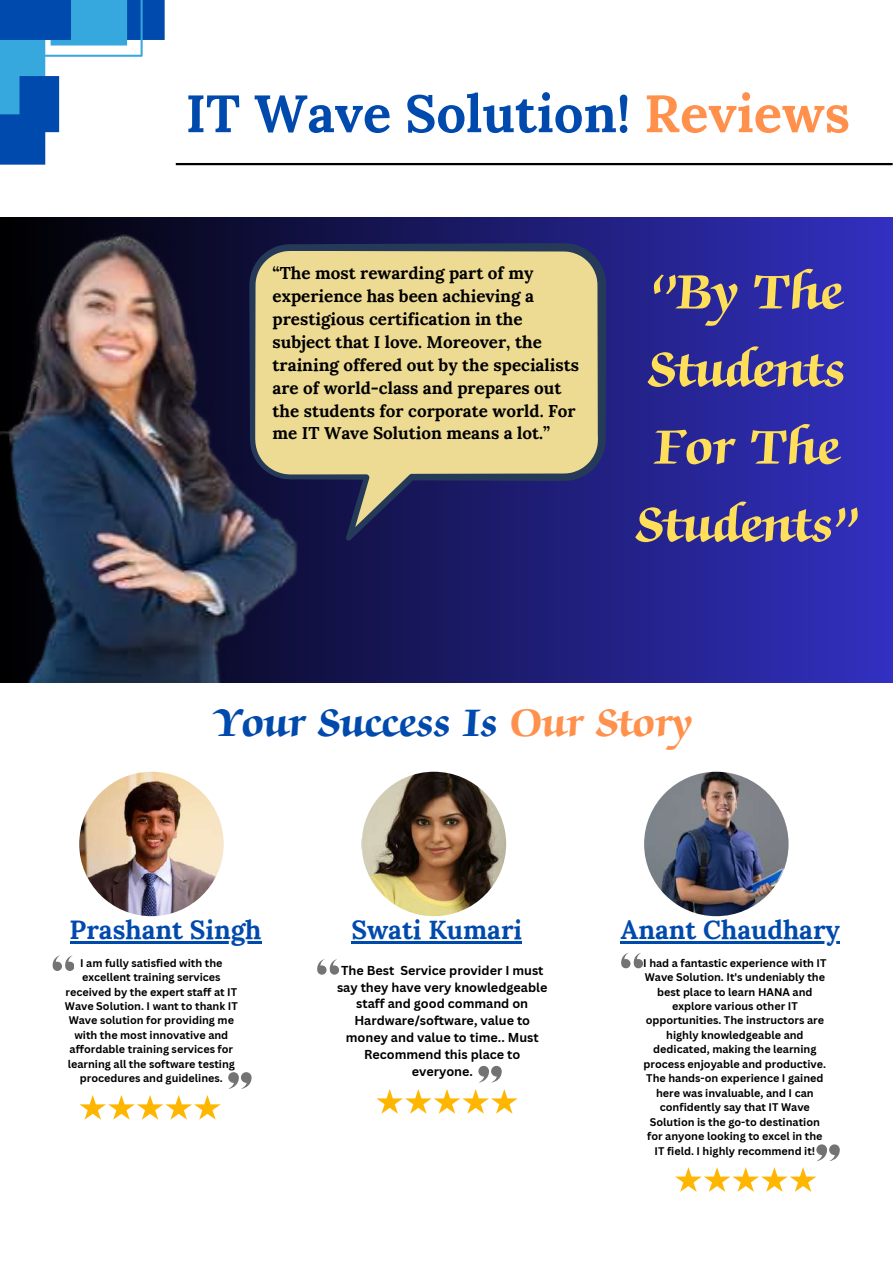
<style>
.page{position:relative;width:893px;height:1264px;background:#fff}
.page>*{position:absolute;margin:0;border:0;box-sizing:border-box;transform-origin:0 0}
.t1{font:700 55.5px/77.6px "Zapf Chancery Pro";color:#ffde59;text-align:center}
.t2{font:700 52.5px "Lora";color:#004aad}
.t3{font:700 44.25px "Zapf Chancery Pro";color:#004aad}
.t4{font:700 26.25px "Lora";color:#004aad}
.t5{font:700 17.1px/22.8px "Lora";color:#000}
.t6{font:700 12.6px/16.8px "Canva Sans";color:#000;text-align:center}
.t7{font:700 10.8px/14.4px "Canva Sans";color:#000;text-align:center}
.s1{color:#ff914d}
</style>
<div class="page">
<hr style="left:176px;top:163px;width:716px;height:2px;background:#000">
<svg style="left:0;top:0;width:164px;height:164px"></svg>
<svg style="left:308px;top:217px;width:584px;height:465px"></svg>
<img style="left:0;top:217px;width:308px;height:466px">
<svg style="left:249px;top:243px;width:356px;height:297px;fill:#eddb93"></svg>
<img style="left:79px;top:771px;width:145px;height:145px;border-radius:50%">
<svg style="left:53px;top:955px;width:21px;height:15px"></svg>
<svg style="left:228px;top:1072px;width:23px;height:16px"></svg>
<img style="left:361px;top:771px;width:145px;height:145px;border-radius:50%">
<svg style="left:317px;top:959px;width:21px;height:15px"></svg>
<svg style="left:478px;top:1065px;width:23px;height:17px"></svg>
<img style="left:644px;top:771px;width:144px;height:145px;border-radius:50%">
<svg style="left:621px;top:953px;width:21px;height:15px"></svg>
<svg style="left:816px;top:1144px;width:23px;height:17px"></svg>
<svg style="left:79px;top:1095px;width:142px;height:24px"></svg>
<hr style="left:70px;top:941px;width:191px;height:2px;background:#004aad">
<hr style="left:351px;top:941px;width:171px;height:2px;background:#004aad">
<hr style="left:621px;top:941px;width:219px;height:2px;background:#004aad">
<svg style="left:376px;top:1089px;width:141px;height:24px"></svg>
<svg style="left:675px;top:1167px;width:141px;height:24px"></svg>
<h2 class="t2" style="left:186px;top:79px;width:665px">IT Wave Solution! <span class="s1">Reviews</span></h2>
<p class="t5" style="left:272px;top:262px;width:308px">“The most rewarding part of my experience has been achieving a prestigious certification in the subject that I love. Moreover, the training offered out by the specialists are of world-class and prepares out the students for corporate world. For me IT Wave Solution means a lot.”</p>
<h1 class="t1" style="left:636px;top:258px;width:223px">‘’By The<br>Students<br>For The<br>Students’’</h1>
<h3 class="t3" style="left:215px;top:704px;width:478px">Your Success Is <span class="s1">Our Story</span></h3>
<h3 class="t4" style="left:70px;top:913px;width:193px">Prashant Singh</h3>
<p class="t7" style="left:65px;top:955px;width:174px">I am fully satisfied with the excellent training services received by the expert staff at IT<br>Wave Solution. I want to thank IT<br>Wave solution for providing me with the most innovative and affordable training services for learning all the software testing procedures and guidelines.</p>
<h3 class="t4" style="left:351px;top:913px;width:172px">Swati Kumari</h3>
<p class="t6" style="left:337px;top:961px;width:212px">The Best Service provider I must say they have very knowledgeable staff and good command on<br>Hardware/software, value to money and value to time.. Must<br>Recommend this place to everyone.</p>
<h3 class="t4" style="left:621px;top:913px;width:220px">Anant Chaudhary</h3>
<p class="t7" style="left:643px;top:955px;width:185px">I had a fantastic experience with IT<br>Wave Solution. It's undeniably the best place to learn HANA and explore various other IT opportunities. The instructors are highly knowledgeable and dedicated, making the learning process enjoyable and productive.<br>The hands-on experience I gained here was invaluable, and I can confidently say that IT Wave<br>Solution is the go-to destination for anyone looking to excel in the<br>IT field. I highly recommend it!</p>
</div>
